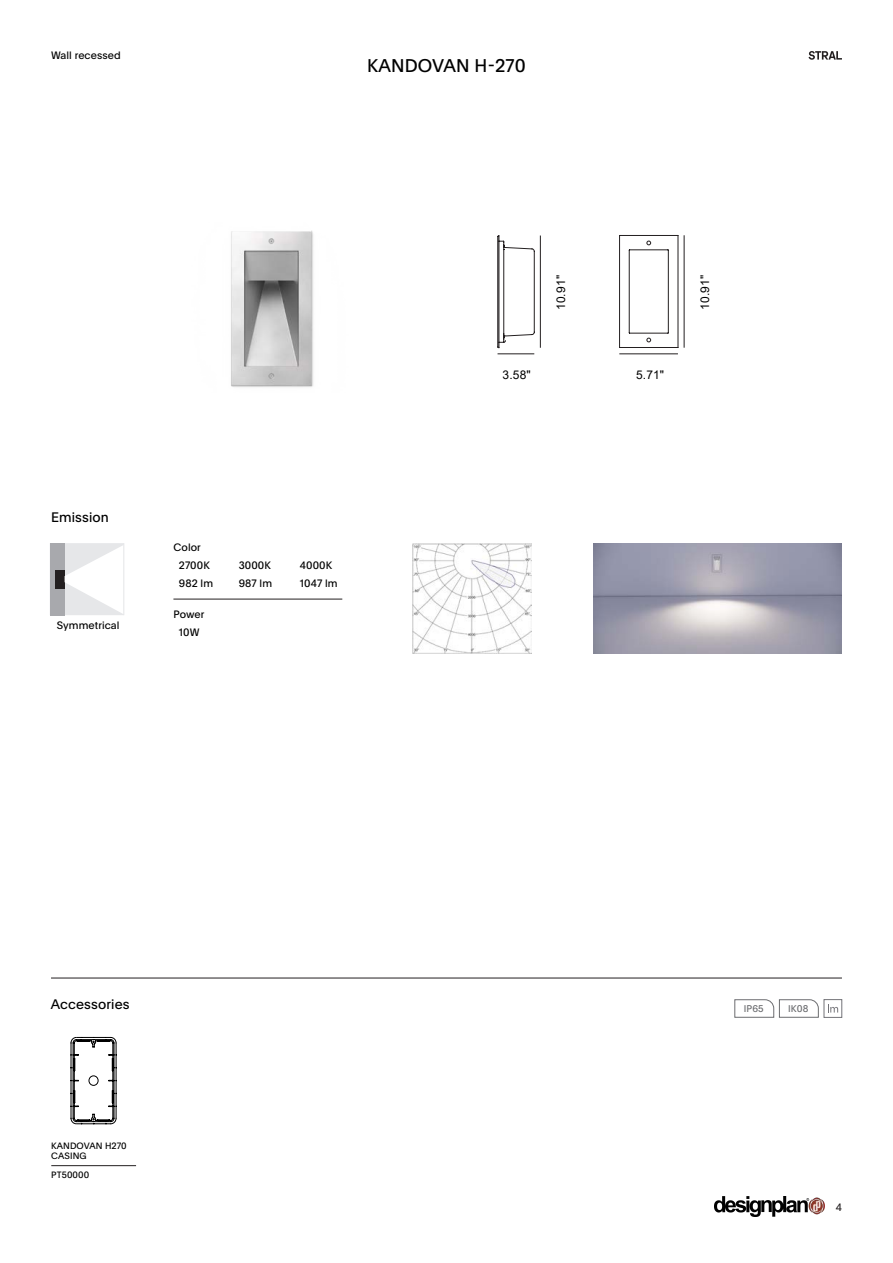
<style>
.page{position:relative;width:893px;height:1263px;background:#fff}
.page>*{position:absolute;margin:0;border:0;box-sizing:border-box;transform-origin:0 0}
.t1{font:18px "Plain";letter-spacing:.01em;color:#000}
.t2{font:13.5px "Plain";letter-spacing:.01em;color:#000}
.t3{font:12px "Arial";letter-spacing:.01em;color:#000}
.t4{font:10.5px "Plain";letter-spacing:.01em;color:#000}
.Paragrafo_base{font:10.5px "Plain";color:#231f20}
.Paragrafo_base-2{font:9.6px "Plain";letter-spacing:.01em;color:#6c6d70}
.t5{font:9px "Plain";letter-spacing:.01em;color:#000}
</style>
<div class="page">
<svg style="left:809px;top:51px;width:33px;height:9px"></svg>
<img style="left:231px;top:230px;width:82px;height:157px">
<hr style="left:51px;top:978px;width:791px;height:1px;background:#231f20">
<svg style="left:71px;top:1037px;width:46px;height:87px"></svg>
<svg style="left:734px;top:999px;width:85px;height:18px"></svg>
<div style="left:824px;top:999px;width:18px;height:18px;border:1px solid #737378"></div>
<svg style="left:828px;top:1004px;width:10px;height:8px"></svg>
<hr style="left:51px;top:1165px;width:85px;height:1px;background:#231f20">
<hr style="left:173px;top:599px;width:169px;height:1px;background:#231f20">
<svg style="left:50px;top:543px;width:73px;height:72px"></svg>
<hr style="left:123px;top:543px;width:1px;height:72px;background:#e6e7e9">
<img style="left:594px;top:543px;width:248px;height:110px">
<img style="left:413px;top:543px;width:119px;height:110px">
<hr style="left:540px;top:235px;width:1px;height:113px;background:#231f20">
<hr style="left:498px;top:354px;width:36px;height:1px;background:#231f20">
<svg style="left:497px;top:235px;width:38px;height:113px"></svg>
<svg style="left:619px;top:235px;width:59px;height:113px"></svg>
<hr style="left:684px;top:235px;width:1px;height:113px;background:#231f20">
<hr style="left:619px;top:354px;width:59px;height:1px;background:#231f20">
<img style="left:715px;top:1196px;width:109px;height:21px">
<p class="t4" style="left:51px;top:48px;width:71px">Wall recessed</p>
<p class="t1" style="left:367px;top:53px;width:160px">KANDOVAN H-270</p>
<p class="t2" style="left:51px;top:508px;width:59px">Emission</p>
<p class="t4" style="left:57px;top:618px;width:64px">Symmetrical</p>
<p class="t4" style="left:173px;top:540px;width:29px">Color</p>
<p class="t4" style="left:179px;top:558px;width:32px">2700K</p>
<p class="t4" style="left:179px;top:576px;width:36px">982 lm</p>
<p class="t4" style="left:173px;top:607px;width:32px">Power</p>
<p class="t4" style="left:179px;top:625px;width:22px">10W</p>
<p class="t4" style="left:239px;top:558px;width:34px">3000K</p>
<p class="t4" style="left:239px;top:576px;width:35px">987 lm</p>
<p class="t4" style="left:300px;top:558px;width:34px">4000K</p>
<p class="t4" style="left:300px;top:576px;width:39px">1047 lm</p>
<p class="t3" style="left:503px;top:367px;width:30px">3.58"</p>
<p class="t3" style="left:553px;top:310px;width:36px;rotate:-90deg">10.91"</p>
<p class="t3" style="left:697px;top:310px;width:36px;rotate:-90deg">10.91"</p>
<p class="t3" style="left:636px;top:367px;width:30px">5.71"</p>
<p class="t2" style="left:51px;top:995px;width:80px">Accessories</p>
<p class="t5" style="left:51px;top:1139px;width:77px">KANDOVAN H270</p>
<p class="t5" style="left:51px;top:1150px;width:37px">CASING</p>
<p class="t5" style="left:51px;top:1168px;width:39px">PT50000</p>
<p class="Paragrafo_base-2" style="left:744px;top:1002px;width:21px">IP65</p>
<p class="Paragrafo_base-2" style="left:788px;top:1002px;width:22px">IK08</p>
<p class="Paragrafo_base" style="left:836px;top:1200px;width:8px">4</p>
</div>
